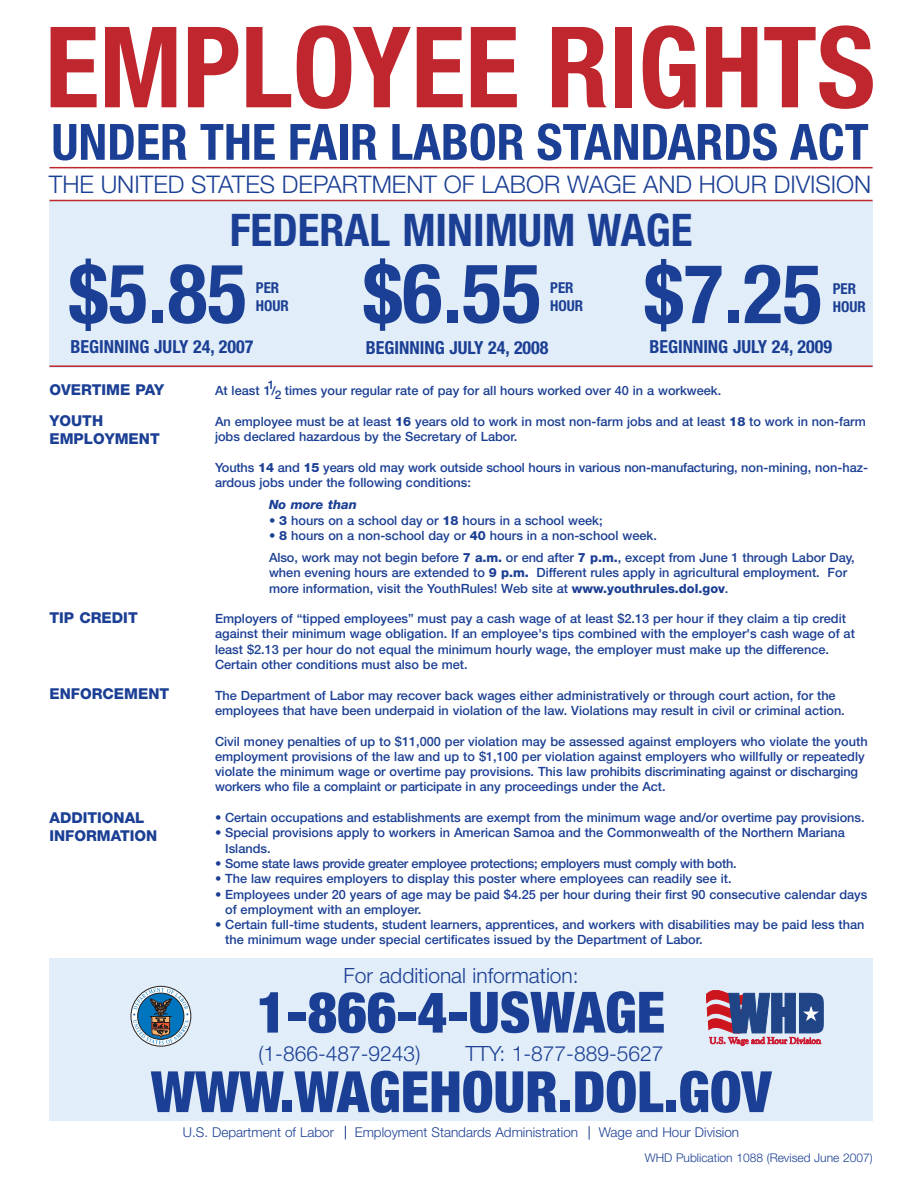
<style>
.page{position:relative;width:918px;height:1188px;background:#fff}
.page>*{position:absolute;margin:0;border:0;box-sizing:border-box;transform-origin:0 0}
.t1{font:700 condensed 112.5px "Helvetica Neue";color:#c0262d}
.t2{font:700 condensed 82.5px "Helvetica Neue";color:#1b3f94}
.t3{font:900 condensed 57px "Helvetica Neue";color:#1b3f94}
.t4{font:900 condensed 57px "Helvetica Neue";color:#1b3f94}
.t5{font:700 condensed 50.1px "Helvetica Neue";color:#1b3f94}
.t6{font:700 condensed 45px "Helvetica Neue";color:#1b3f94}
.t7{font:300 24.3px "Helvetica Neue";color:#1b3f94}
.t8{font:300 21px "Helvetica Neue";color:#1b3f94}
.t9{font:700 condensed 18px "Helvetica Neue";color:#1b3f94}
.t10{font:800 15px/31.3px "Helvetica Neue";color:#1b3f94}
.t11{font:700 condensed 15px/18px "Helvetica Neue";color:#1b3f94}
.t12{font:300 13.5px "Helvetica Neue";color:#1b3f94}
.t13{font:500 12.75px/15.3px "Helvetica Neue";color:#1b3f94}
.t14{font:500 12.75px "Helvetica Neue";letter-spacing:-.02em;color:#1b3f94}
.t15{font:italic 800 12.75px "Helvetica Neue";color:#1b3f94}
.t16{font:300 12px "Helvetica Neue";color:#1b3f94}
.t17{font:500 12px/8.4px "Helvetica Neue";color:#1b3f94}
.s1{font-weight:800}
</style>
<div class="page">
<div style="left:49px;top:958px;width:824px;height:163px;background:#e1edf8"></div>
<div style="left:49px;top:201px;width:824px;height:166px;background:#e1edf8"></div>
<hr style="left:49px;top:200px;width:824px;height:1px;background:#c0262d">
<hr style="left:49px;top:365px;width:824px;height:2px;background:#c0262d">
<hr style="left:49px;top:167px;width:824px;height:1px;background:#c0262d">
<svg style="left:345px;top:1126px;width:1px;height:13px"></svg>
<div style="left:131px;top:986px;width:60px;height:61px;border:1px solid #231f20;border-radius:50%"></div>
<svg style="left:133px;top:988px;width:56px;height:56px"></svg>
<svg style="left:706px;top:990px;width:117px;height:56px"></svg>
<svg style="left:589px;top:1126px;width:1px;height:14px"></svg>
<h1 class="t1" style="left:45px;top:27px;width:832px">EMPLOYEE RIGHTS</h1>
<h3 class="t5" style="left:51px;top:124px;width:819px">UNDER THE FAIR LABOR STANDARDS ACT</h3>
<h3 class="t7" style="left:49px;top:175px;width:824px">THE UNITED STATES DEPARTMENT OF LABOR WAGE AND HOUR DIVISION</h3>
<h3 class="t6" style="left:230px;top:214px;width:464px">FEDERAL MINIMUM WAGE</h3>
<h2 class="t2" style="left:69px;top:264px;width:180px">$5.85</h2>
<p class="t11" style="left:256px;top:280px;width:35px">PER<br>HOUR</p>
<h2 class="t2" style="left:363px;top:264px;width:180px">$6.55</h2>
<p class="t11" style="left:550px;top:280px;width:35px">PER<br>HOUR</p>
<h2 class="t2" style="left:644px;top:264px;width:180px">$7.25</h2>
<p class="t11" style="left:833px;top:281px;width:35px">PER<br>HOUR</p>
<h3 class="t9" style="left:71px;top:341px;width:184px">BEGINNING JULY 24, 2007</h3>
<h3 class="t9" style="left:366px;top:341px;width:184px">BEGINNING JULY 24, 2008</h3>
<h3 class="t9" style="left:649px;top:340px;width:184px">BEGINNING JULY 24, 2009</h3>
<p class="t10" style="left:49px;top:375px;width:116px">OVERTIME PAY<br>YOUTH</p>
<p class="t10" style="left:49px;top:425px;width:112px">EMPLOYMENT</p>
<p class="t10" style="left:49px;top:603px;width:90px">TIP CREDIT</p>
<p class="t10" style="left:49px;top:679px;width:121px">ENFORCEMENT</p>
<p class="t10" style="left:49px;top:810px;width:109px;line-height:18px">ADDITIONAL<br>INFORMATION</p>
<p class="t17" style="left:268px;top:381px;width:15px">1<br>2/</p>
<p class="t13" style="left:215px;top:384px;width:508px">At least 1 times your regular rate of pay for all hours worked over 40 in a workweek.</p>
<p class="t13" style="left:215px;top:415px;width:652px">An employee must be at least <span class="s1">16</span> years old to work in most non-farm jobs and at least <span class="s1">18</span> to work in non-farm jobs declared hazardous by the Secretary of Labor.</p>
<p class="t13" style="left:215px;top:461px;width:655px">Youths <span class="s1">14</span> and <span class="s1">15</span> years old may work outside school hours in various non-manufacturing, non-mining, non-haz&shy;ardous jobs under the following conditions:</p>
<p class="t15" style="left:269px;top:500px;width:89px">No more than</p>
<p class="t13" style="left:269px;top:514px;width:335px">• <span class="s1">3</span> hours on a school day or <span class="s1">18</span> hours in a school week;</p>
<p class="t13" style="left:269px;top:526px;width:587px;line-height:22px">• <span class="s1">8</span> hours on a non-school day or <span class="s1">40</span> hours in a non-school week.<br>Also, work may not begin before <span class="s1">7 a.m.</span> or end after <span class="s1">7 p.m.</span>, except from June 1 through Labor Day,</p>
<p class="t13" style="left:269px;top:566px;width:580px">when evening hours are extended to <span class="s1">9 p.m.</span> Different rules apply in agricultural employment. For more information, visit the YouthRules! Web site at <span class="s1">www.youthrules.dol.gov</span>.</p>
<p class="t13" style="left:215px;top:612px;width:641px">Employers of “tipped employees” must pay a cash wage of at least $2.13 per hour if they claim a tip credit against their minimum wage obligation. If an employee's tips combined with the employer's cash wage of at least $2.13 per hour do not equal the minimum hourly wage, the employer must make up the difference.<br>Certain other conditions must also be met.</p>
<p class="t13" style="left:215px;top:689px;width:631px">The Department of Labor may recover back wages either administratively or through court action, for the employees that have been underpaid in violation of the law. Violations may result in civil or criminal action.</p>
<p class="t13" style="left:215px;top:735px;width:654px">Civil money penalties of up to $11,000 per violation may be assessed against employers who violate the youth employment provisions of the law and up to $1,100 per violation against employers who willfully or repeatedly violate the minimum wage or overtime pay provisions. This law prohibits discriminating against or discharging workers who file a complaint or participate in any proceedings under the Act.</p>
<p class="t13" style="left:215px;top:811px;width:651px">• Certain occupations and establishments are exempt from the minimum wage and/or overtime pay provisions.</p>
<p class="t13" style="left:225px;top:826px;width:621px;text-indent:-10px">• Special provisions apply to workers in American Samoa and the Commonwealth of the Northern Mariana<br>Islands.</p>
<p class="t14" style="left:215px;top:859px;width:523px">• Some state laws provide greater employee protections; employers must comply with both.</p>
<p class="t13" style="left:215px;top:872px;width:518px">• The law requires employers to display this poster where employees can readily see it.</p>
<p class="t13" style="left:225px;top:888px;width:644px;text-indent:-10px">• Employees under 20 years of age may be paid $4.25 per hour during their first 90 consecutive calendar days of employment with an employer.</p>
<p class="t13" style="left:225px;top:918px;width:641px;text-indent:-10px">• Certain full-time students, student learners, apprentices, and workers with disabilities may be paid less than the minimum wage under special certificates issued by the Department of Labor.</p>
<h3 class="t8" style="left:343px;top:968px;width:237px">For additional information:</h3>
<h3 class="t4" style="left:257px;top:992px;width:410px">1-866-4-USWAGE</h3>
<h3 class="t8" style="left:259px;top:1046px;width:163px">(1-866-487-9243)</h3>
<h3 class="t8" style="left:465px;top:1046px;width:200px">TTY: 1-877-889-5627</h3>
<h3 class="t3" style="left:151px;top:1071px;width:622px">WWW.WAGEHOUR.DOL.GOV</h3>
<p class="t12" style="left:183px;top:1128px;width:153px">U.S. Department of Labor</p>
<p class="t12" style="left:355px;top:1128px;width:225px">Employment Standards Administration</p>
<p class="t12" style="left:599px;top:1128px;width:142px">Wage and Hour Division</p>
<p class="t16" style="left:645px;top:1153px;width:229px">WHD Publication 1088 (Revised June 2007)</p>
</div>
